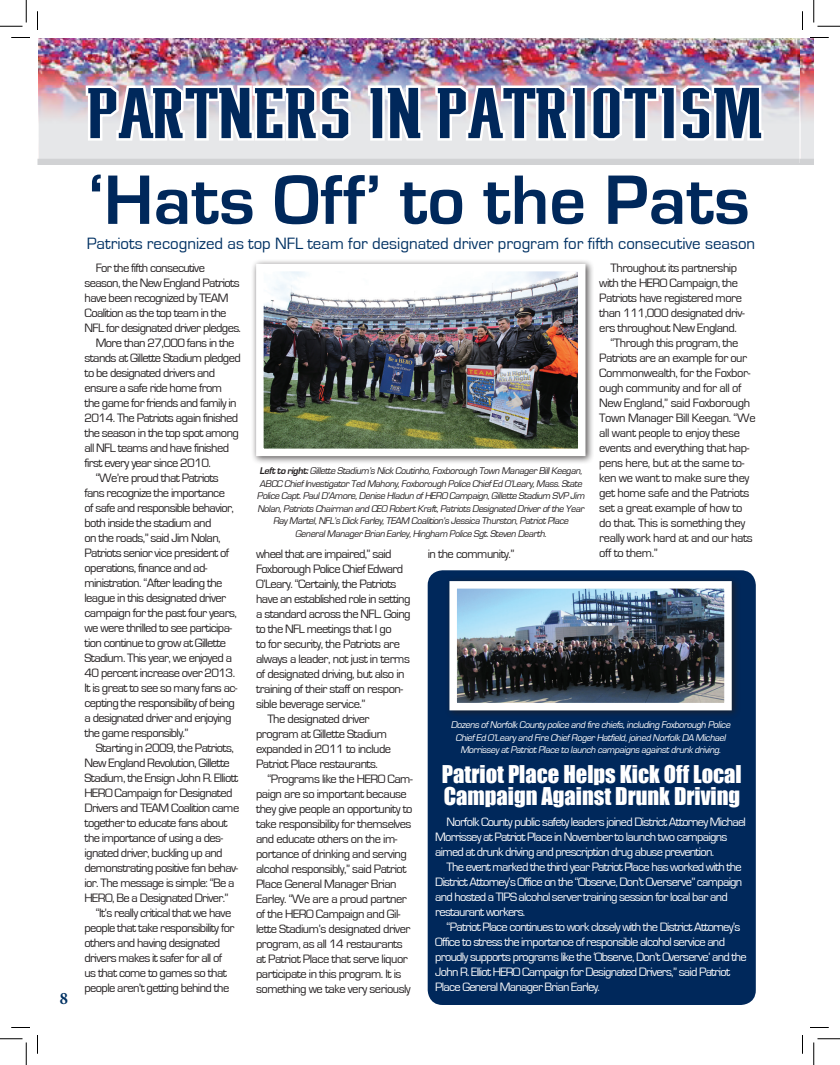
<style>
.page{position:relative;width:840px;height:1065px;background:#fff}
.page>*{position:absolute;margin:0;border:0;box-sizing:border-box;transform-origin:0 0}
.Headline{font:700 72.5px "Eurostile";color:#00285b}
.t1{font:67.5px "Patriots";color:#00285b}
.t2{font:22.5px/22.5px "Impact";color:#fff}
.t3{font:700 condensed 17.5px "Minion Pro";color:#003163}
.t4{font:16.88px "Eurostile";color:#003163}
.t5{font:12.5px/15px "Eurostile";letter-spacing:-.05em;color:#231f20}
.t6{font:12.5px/15px "Eurostile";letter-spacing:-.06em;color:#fff}
.t7{font:12.5px/15px "Eurostile";letter-spacing:-.03em;color:#231f20}
.t8{font:italic 10px/12.5px "Eurostile";color:#231f20;text-align:center}
.t9{font:italic 10px/12.5px "Eurostile";color:#fff;text-align:center}
.s1{font-weight:700}
</style>
<div class="page">
<img style="left:38px;top:39px;width:776px;height:23px">
<img style="left:38px;top:62px;width:761px;height:97px">
<img style="left:83px;top:60px;width:270px;height:83px">
<svg style="left:366px;top:81px;width:59px;height:62px"></svg>
<img style="left:433px;top:39px;width:333px;height:109px">
<div style="left:38px;top:159px;width:764px;height:6px;background:#d1d2d4"></div>
<svg style="left:799px;top:62px;width:15px;height:97px"></svg>
<div style="left:799px;top:159px;width:15px;height:6px;background:#d1d2d4"></div>
<div style="left:251px;top:259px;width:343px;height:206px;background:#231f20;opacity:.75"></div>
<img style="left:265px;top:273px;width:312px;height:174px">
<div style="left:256px;top:264px;width:330px;height:192px;border:8px solid #fff"></div>
<div style="left:428px;top:570px;width:328px;height:435px;background:#00285b;border-radius:15px"></div>
<div style="left:444px;top:576px;width:296px;height:143px;background:#231f20;opacity:.75"></div>
<img style="left:458px;top:590px;width:265px;height:111px">
<div style="left:449px;top:581px;width:283px;height:129px;border:8px solid #fff"></div>
<svg style="left:11px;top:37px;width:19px;height:1px"></svg>
<svg style="left:810px;top:37px;width:19px;height:1px"></svg>
<svg style="left:11px;top:1027px;width:19px;height:1px"></svg>
<svg style="left:810px;top:1027px;width:19px;height:1px"></svg>
<svg style="left:37px;top:11px;width:1px;height:19px"></svg>
<svg style="left:37px;top:1035px;width:1px;height:19px"></svg>
<svg style="left:802px;top:11px;width:1px;height:19px"></svg>
<svg style="left:802px;top:1035px;width:1px;height:19px"></svg>
<svg style="left:0;top:0;width:27px;height:27px"></svg>
<svg style="left:0;top:1039px;width:27px;height:26px"></svg>
<svg style="left:814px;top:0;width:26px;height:27px"></svg>
<svg style="left:814px;top:1039px;width:26px;height:26px"></svg>
<p class="t3" style="left:60px;top:987px;width:10px">8</p>
<p class="t1" style="left:85px;top:75px;width:677px">PARTNERS IN PATRIOTISM</p>
<p class="Headline" style="left:89px;top:161px;width:662px">‘Hats Off’ to the Pats</p>
<p class="t4" style="left:87px;top:235px;width:670px">Patriots recognized as top NFL team for designated driver program for fifth consecutive season</p>
<p class="t5" style="left:85px;top:261px;width:158px;text-indent:11px">For the fifth consecutive season, the New England Patriots have been recognized by TEAM<br>Coalition as the top team in the<br>NFL for designated driver pledges.</p>
<p class="t5" style="left:85px;top:336px;width:158px;text-indent:11px">More than 27,000 fans in the stands at Gillette Stadium pledged to be designated drivers and ensure a safe ride home from<br>the game for friends and family in<br>2014. The Patriots again finished the season in the top spot among all NFL teams and have finished first every year since 2010.</p>
<p class="t5" style="left:85px;top:471px;width:154px;text-indent:11px">“We’re proud that Patriots fans recognize the importance<br>of safe and responsible behavior, both inside the stadium and<br>on the roads,” said Jim Nolan,<br>Patriots senior vice president of operations, finance and ad&shy;ministration. “After leading the league in this designated driver campaign for the past four years, we were thrilled to see participa&shy;tion continue to grow at Gillette<br>Stadium. This year, we enjoyed a<br>40 percent increase over 2013.<br>It is great to see so many fans ac&shy;cepting the responsibility of being a designated driver and enjoying the game responsibly.”</p>
<p class="t5" style="left:85px;top:741px;width:156px;text-indent:11px">Starting in 2009, the Patriots,<br>New England Revolution, Gillette<br>Stadium, the Ensign John R. Elliott<br>HERO Campaign for Designated<br>Drivers and TEAM Coalition came together to educate fans about the importance of using a des&shy;ignated driver, buckling up and demonstrating positive fan behav&shy;ior. The message is simple: “Be a<br>HERO, Be a Designated Driver.”</p>
<p class="t5" style="left:85px;top:906px;width:151px;text-indent:11px">“It’s really critical that we have people that take responsibility for others and having designated drivers makes it safer for all of us that come to games so that people aren’t getting behind the</p>
<p class="t5" style="left:599px;top:261px;width:147px;text-indent:11px">Throughout its partnership with the HERO Campaign, the<br>Patriots have registered more than 111,000 designated driv&shy;ers throughout New England.</p>
<p class="t7" style="left:599px;top:336px;width:158px;text-indent:11px">“Through this program, the<br>Patriots are an example for our<br>Commonwealth, for the Foxbor&shy;ough community and for all of<br>New England,” said Foxborough<br>Town Manager Bill Keegan. “We all want people to enjoy these events and everything that hap&shy;pens here, but at the same to&shy;ken we want to make sure they get home safe and the Patriots set a great example of how to do that. This is something they really work hard at and our hats off to them.”</p>
<p class="t8" style="left:257px;top:465px;width:331px"><span class="s1">Leftto right:</span>Gillette Stadium’sNickCoutinho,Foxborough Town ManagerBillKeegan, ABCC ChiefInvestigatorTed Mahony,Foxborough Police ChiefEd O’Leary,Mass.State Police Capt.PaulD’Amore,Denise Hladun ofHERO Campaign,Gillette Stadium SVP Jim Nolan,PatriotsChairman and CEO RobertKraft,PatriotsDesignated Driverofthe Year Ray Martel,NFL’sDickFarley,TEAM Coalition’sJessica Thurston,PatriotPlace GeneralManagerBrian Earley,Hingham Police Sgt.Steven Dearth.</p>
<p class="t5" style="left:256px;top:547px;width:156px">wheel that are impaired,” said<br>Foxborough Police Chief Edward<br>O’Leary. “Certainly, the Patriots have an established role in setting a standard across the NFL. Going to the NFL meetings that I go<br>to for security, the Patriots are always a leader, not just in terms of designated driving, but also in training of their staff on respon&shy;sible beverage service.”</p>
<p class="t5" style="left:256px;top:712px;width:137px;text-indent:11px">The designated driver program at Gillette Stadium expanded in 2011 to include<br>Patriot Place restaurants.</p>
<p class="t5" style="left:256px;top:772px;width:158px;text-indent:11px">“Programs like the HERO Cam&shy;paign are so important because they give people an opportunity to take responsibility for themselves and educate others on the im&shy;portance of drinking and serving alcohol responsibly,” said Patriot<br>Place General Manager Brian<br>Earley. “We are a proud partner of the HERO Campaign and Gil&shy;lette Stadium’s designated driver program, as all 14 restaurants at Patriot Place that serve liquor participate in this program. It is something we take very seriously</p>
<p class="t5" style="left:428px;top:547px;width:88px">in the community.”</p>
<p class="t9" style="left:451px;top:719px;width:283px">DozensofNorfolkCounty police and fire chiefs,including Foxborough Police<br>ChiefEd O’Leary and Fire ChiefRogerHatfield,joined NorfolkDA Michael<br>Morrissey atPatriotPlace to launch campaignsagainstdrunkdriving.</p>
<p class="t2" style="left:442px;top:762px;width:301px">Patriot Place Helps Kick Off Local<br>Campaign Against Drunk Driving</p>
<p class="t6" style="left:435px;top:815px;width:312px;text-indent:11px">Norfolk County public safety leaders joined District Attorney Michael<br>Morrissey at Patriot Place in November to launch two campaigns aimed at drunk driving and prescription drug abuse prevention.</p>
<p class="t6" style="left:435px;top:860px;width:309px;text-indent:11px">The event marked the third year Patriot Place has worked with the District Attorney’s Office on the “Observe, Don’t Overserve” campaign and hosted a TIPS alcohol server training session for local bar and restaurant workers.</p>
<p class="t6" style="left:435px;top:920px;width:313px;text-indent:11px">“Patriot Place continues to work closely with the District Attorney’s Office to stress the importance of responsible alcohol service and proudly supports programs like the ‘Observe, Don’t Overserve’ and the John R. Elliot HERO Campaign for Designated Drivers,” said Patriot Place General Manager Brian Earley.</p>
</div>
